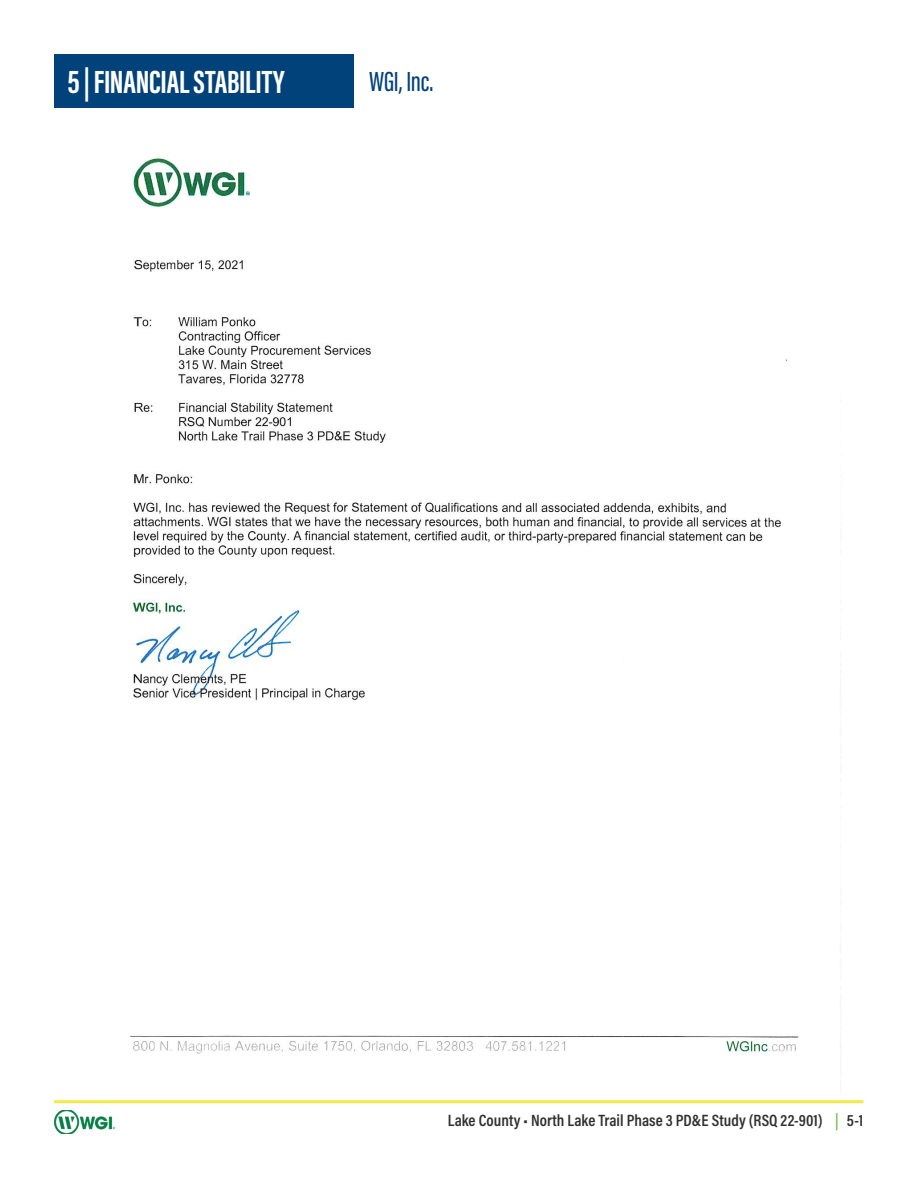
<style>
.page{position:relative;width:918px;height:1188px;background:#fff}
.page>*{position:absolute;margin:0;border:0;box-sizing:border-box;transform-origin:0 0}
.t1{font:700 33px "Acumin Pro Extra Cond";letter-spacing:-.005em;color:#fff}
.Section_Name_2{font:500 28.5px "Acumin Pro Extra Cond";letter-spacing:-.01em;color:#004279}
.t2{font:600 16.5px "Acumin Pro Cond";color:#312f30}
.s1{color:#7bbf4b}
</style>
<div class="page">
<img style="left:54px;top:1110px;width:60px;height:24px">
<hr style="left:54px;top:1100px;width:809px;height:3px;background:#f3e948">
<img style="left:130px;top:158px;width:711px;height:929px">
<div style="left:54px;top:54px;width:299px;height:53px;background:#004279"></div>
<h1 class="t1" style="left:68px;top:61px;width:219px">5 | FINANCIAL STABILITY</h1>
<p class="Section_Name_2" style="left:369px;top:64px;width:66px">WGI, Inc.</p>
<p class="t2" style="left:448px;top:1110px;width:417px">Lake County • North Lake Trail Phase 3 PD&amp;E Study (RSQ 22-901) <span class="s1">|</span> 5-1</p>
</div>
